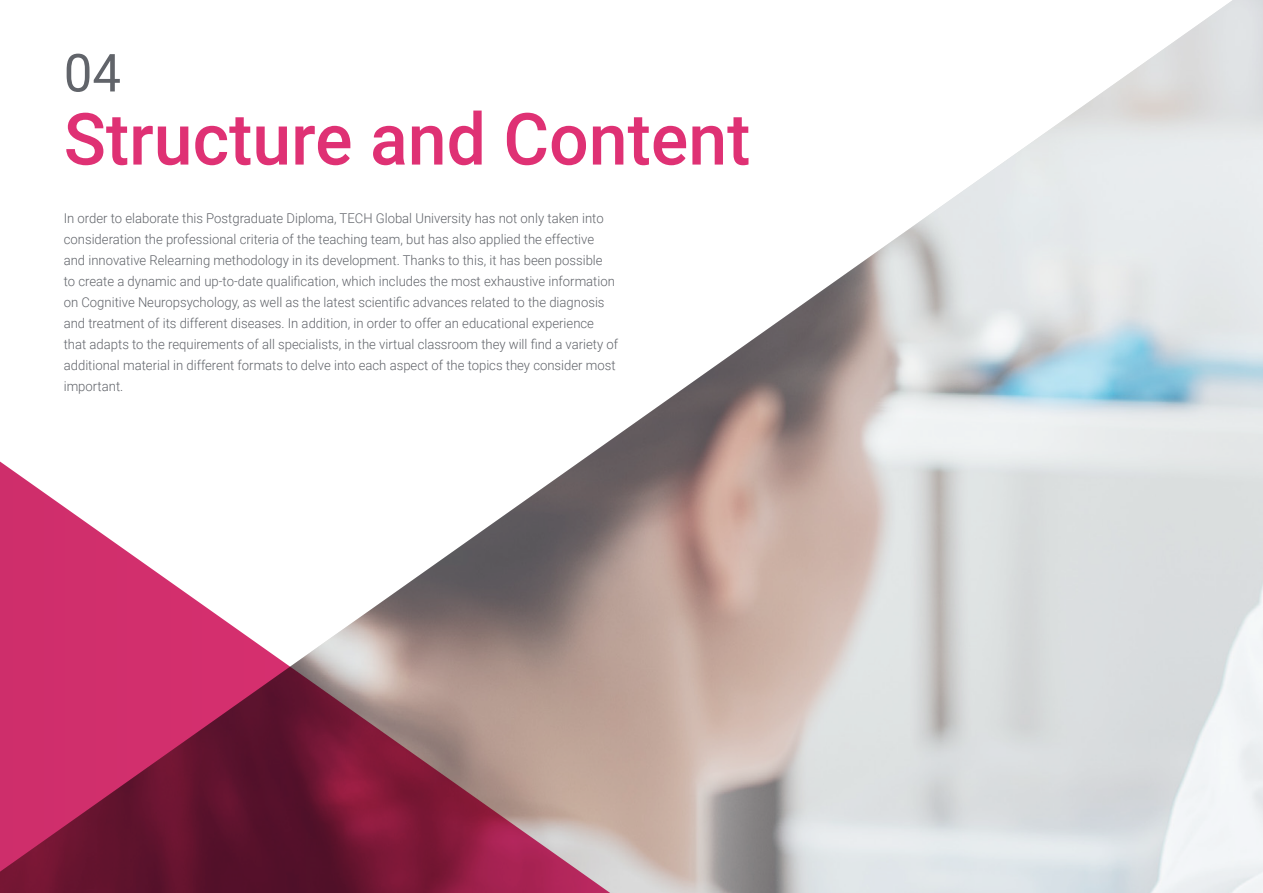
<style>
.page{position:relative;width:1263px;height:893px;background:#fff}
.page>*{position:absolute;margin:0;border:0;box-sizing:border-box;transform-origin:0 0}
.t1{font:500 72px "Roboto";color:#df3174}
.t2{font:52.5px "Roboto";color:#61646a}
.t3{font:300 13.5px/21px "Roboto";color:#61646a}
</style>
<div class="page">
<img style="left:602px;top:0;width:661px;height:893px">
<svg style="left:0;top:446px;width:640px;height:447px"></svg>
<h2 class="t2" style="left:64px;top:36px;width:59px">04</h2>
<h1 class="t1" style="left:64px;top:89px;width:688px">Structure and Content</h1>
<p class="t3" style="left:64px;top:207px;width:556px">In order to elaborate this Postgraduate Diploma, TECH Global University has not only taken into consideration the professional criteria of the teaching team, but has also applied the effective and innovative Relearning methodology in its development. Thanks to this, it has been possible<br>to create a dynamic and up-to-date qualification, which includes the most exhaustive information on Cognitive Neuropsychology, as well as the latest scientific advances related to the diagnosis and treatment of its different diseases. In addition, in order to offer an educational experience that adapts to the requirements of all specialists, in the virtual classroom they will find a variety of additional material in different formats to delve into each aspect of the topics they consider most important.</p>
</div>
